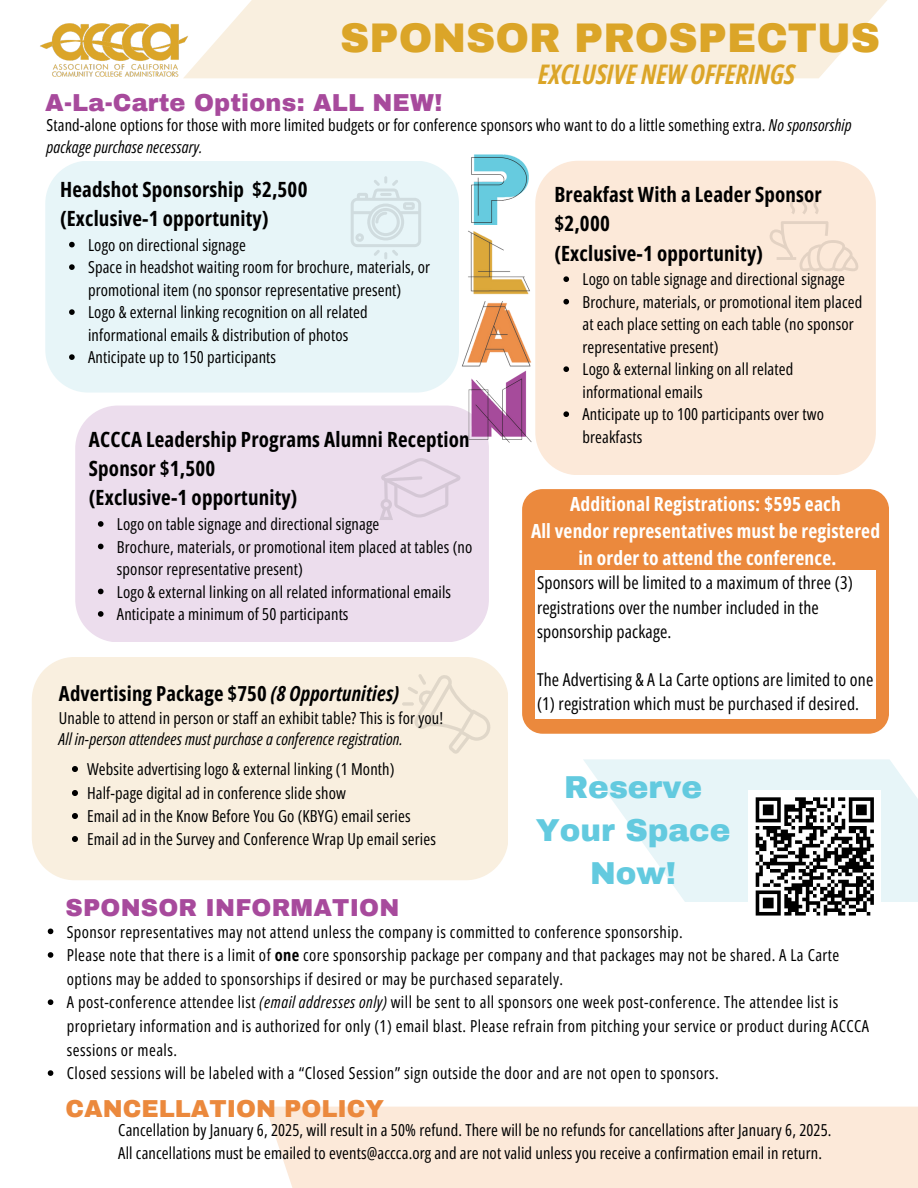
<style>
.page{position:relative;width:918px;height:1188px;background:#fff}
.page>*{position:absolute;margin:0;border:0;box-sizing:border-box;transform-origin:0 0}
.t1{font:900 40.5px "Archivo";color:#dba528}
.t2{font:900 31.05px/42.8px "Archivo";color:#63cadf;text-align:center}
.t3{font:italic 700 27px "Open Sans Condensed";color:#dba528}
.t4{font:900 24px "Archivo";letter-spacing:.01em;color:#a74a9c}
.t5{font:900 24px "Archivo";color:#eb893d}
.t6{font:700 21px/29.2px "Open Sans Condensed";letter-spacing:.01em;color:#000}
.t7{font:700 20.7px "Open Sans Condensed";letter-spacing:.01em;color:#000}
.t8{font:700 19.5px/27px "Open Sans Condensed";letter-spacing:.01em;color:#fff;text-align:center}
.t9{font:17.7px/24.3px "Open Sans Condensed";letter-spacing:.01em;color:#000}
.t10{font:16.5px/22.5px "Open Sans Condensed";letter-spacing:.01em;color:#000}
.t11{font:italic 16.5px "Open Sans Condensed";letter-spacing:.01em;color:#000}
.s1{font-style:italic}
.s2{font-weight:700}
</style>
<div class="page">
<svg style="left:196px;top:0;width:691px;height:78px;background:#f9f0e1"></svg>
<img style="left:40px;top:23px;width:156px;height:56px">
<div style="left:45px;top:161px;width:414px;height:232px;background:#e7f5f8"></div>
<svg style="left:351px;top:176px;width:70px;height:83px;background:#dfedf0"></svg>
<div style="left:535px;top:161px;width:341px;height:314px;background:#fce9d9"></div>
<div style="left:75px;top:406px;width:414px;height:236px;background:#ecdded"></div>
<svg style="left:769px;top:221px;width:91px;height:50px;background:#f6e3d4"></svg>
<svg style="left:789px;top:191px;width:31px;height:24px"></svg>
<svg style="left:379px;top:458px;width:81px;height:62px;background:#e6d7e7"></svg>
<svg style="left:98px;top:521px;width:6px;height:6px"></svg>
<svg style="left:98px;top:544px;width:6px;height:5px"></svg>
<svg style="left:98px;top:589px;width:6px;height:5px"></svg>
<svg style="left:98px;top:611px;width:6px;height:6px"></svg>
<img style="left:471px;top:154px;width:58px;height:71px">
<img style="left:468px;top:230px;width:62px;height:65px">
<img style="left:462px;top:301px;width:70px;height:66px">
<img style="left:461px;top:370px;width:71px;height:75px">
<div style="left:522px;top:489px;width:367px;height:244px;background:#eb893d;border-radius:21px"></div>
<div style="left:535px;top:571px;width:341px;height:148px;background:#fff"></div>
<div style="left:265px;top:1107px;width:653px;height:81px;background:#fce9d9"></div>
<div style="left:32px;top:657px;width:476px;height:223px;background:#f9efdf"></div>
<svg style="left:402px;top:674px;width:89px;height:80px;background:#f4eadb"></svg>
<svg style="left:583px;top:759px;width:335px;height:143px;fill:#e7f5f8"></svg>
<div style="left:749px;top:790px;width:132px;height:133px;background:#fff"></div>
<svg style="left:755px;top:797px;width:119px;height:119px"></svg>
<svg style="left:69px;top:242px;width:6px;height:5px"></svg>
<svg style="left:69px;top:264px;width:6px;height:6px"></svg>
<svg style="left:69px;top:309px;width:6px;height:6px"></svg>
<svg style="left:69px;top:354px;width:6px;height:6px"></svg>
<svg style="left:563px;top:276px;width:6px;height:6px"></svg>
<svg style="left:563px;top:299px;width:6px;height:5px"></svg>
<svg style="left:563px;top:366px;width:6px;height:6px"></svg>
<svg style="left:563px;top:411px;width:6px;height:6px"></svg>
<svg style="left:48px;top:929px;width:5px;height:5px"></svg>
<svg style="left:48px;top:952px;width:5px;height:6px"></svg>
<svg style="left:48px;top:999px;width:5px;height:6px"></svg>
<svg style="left:48px;top:1070px;width:5px;height:6px"></svg>
<svg style="left:72px;top:766px;width:6px;height:6px"></svg>
<svg style="left:72px;top:790px;width:6px;height:6px"></svg>
<svg style="left:72px;top:813px;width:6px;height:6px"></svg>
<svg style="left:72px;top:836px;width:6px;height:6px"></svg>
<p class="t1" style="left:340px;top:17px;width:541px">SPONSOR PROSPECTUS</p>
<p class="t3" style="left:538px;top:55px;width:258px">EXCLUSIVE NEW OFFERINGS</p>
<p class="t4" style="left:45px;top:90px;width:399px">A-La-Carte Options: ALL NEW!</p>
<p class="t10" style="left:47px;top:113px;width:807px">Stand-alone options for those with more limited budgets or for conference sponsors who want to do a little something extra. <span class="s1">No sponsorship package purchase necessary.</span></p>
<p class="t6" style="left:60px;top:174px;width:249px">Headshot Sponsorship $2,500 (Exclusive-1 opportunity)</p>
<p class="t10" style="left:88px;top:233px;width:159px">Logo on directional signage</p>
<p class="t10" style="left:88px;top:256px;width:344px">Space in headshot waiting room for brochure, materials, or promotional item (no sponsor representative present)</p>
<p class="t10" style="left:88px;top:301px;width:281px">Logo &amp; external linking recognition on all related informational emails &amp; distribution of photos</p>
<p class="t10" style="left:88px;top:346px;width:189px">Anticipate up to 150 participants</p>
<p class="t6" style="left:89px;top:424px;width:382px">ACCCA Leadership Programs Alumni Reception<br>Sponsor $1,500<br>(Exclusive-1 opportunity)</p>
<h3 class="t10" style="left:117px;top:513px;width:264px">Logo on table signage and directional signage</h3>
<h5 class="t10" style="left:117px;top:535px;width:357px">Brochure, materials, or promotional item placed at tables (no sponsor representative present)</h5>
<p class="t10" style="left:117px;top:580px;width:336px">Logo &amp; external linking on all related informational emails</p>
<p class="t10" style="left:117px;top:603px;width:233px">Anticipate a minimum of 50 participants</p>
<p class="t7" style="left:59px;top:678px;width:342px">Advertising Package $750 <span class="s1">(8 Opportunities)</span></p>
<p class="t10" style="left:59px;top:706px;width:386px">Unable to attend in person or staff an exhibit table? This is for you!</p>
<p class="t11" style="left:59px;top:727px;width:345px">All in-person attendees must purchase a conference registration.</p>
<p class="t10" style="left:87px;top:757px;width:309px">Website advertising logo &amp; external linking (1 Month)</p>
<p class="t10" style="left:87px;top:781px;width:261px">Half-page digital ad in conference slide show</p>
<h2 class="t10" style="left:87px;top:804px;width:325px">Email ad in the Know Before You Go (KBYG) email series</h2>
<p class="t10" style="left:87px;top:827px;width:350px">Email ad in the Survey and Conference Wrap Up email series</p>
<p class="t4" style="left:66px;top:895px;width:335px">SPONSOR INFORMATION</p>
<p class="t6" style="left:554px;top:179px;width:269px">Breakfast With a Leader Sponsor $2,000<br>(Exclusive-1 opportunity)</p>
<p class="t10" style="left:582px;top:268px;width:264px">Logo on table signage and directional signage</p>
<p class="t10" style="left:582px;top:290px;width:281px">Brochure, materials, or promotional item placed at each place setting on each table (no sponsor representative present)</p>
<p class="t10" style="left:582px;top:358px;width:212px">Logo &amp; external linking on all related informational emails</p>
<p class="t10" style="left:582px;top:403px;width:243px">Anticipate up to 100 participants over two breakfasts</p>
<p class="t8" style="left:531px;top:490px;width:351px">Additional Registrations: $595 each<br>All vendor representatives must be registered in order to attend the conference.</p>
<p class="t9" style="left:537px;top:570px;width:317px">Sponsors will be limited to a maximum of three (3) registrations over the number included in the sponsorship package.</p>
<p class="t9" style="left:537px;top:667px;width:338px">The Advertising &amp; A La Carte options are limited to one (1) registration which must be purchased if desired.</p>
<h4 class="t2" style="left:536px;top:766px;width:196px">Reserve<br>Your Space<br>Now!</h4>
<h6 class="t10" style="left:67px;top:920px;width:618px">Sponsor representatives may not attend unless the company is committed to conference sponsorship.</h6>
<p class="t10" style="left:67px;top:943px;width:774px;line-height:23.7px">Please note that there is a limit of <span class="s2">one</span> core sponsorship package per company and that packages may not be shared. A La Carte options may be added to sponsorships if desired or may be purchased separately.</p>
<p class="t10" style="left:67px;top:990px;width:804px;line-height:23.7px">A post-conference attendee list <span class="s1">(email addresses only)</span> will be sent to all sponsors one week post-conference. The attendee list is proprietary information and is authorized for only (1) email blast. Please refrain from pitching your service or product during ACCCA sessions or meals.</p>
<p class="t10" style="left:67px;top:1062px;width:654px">Closed sessions will be labeled with a “Closed Session” sign outside the door and are not open to sponsors.</p>
<p class="t5" style="left:65px;top:1096px;width:320px">CANCELLATION POLICY</p>
<p class="t10" style="left:118px;top:1119px;width:715px">Cancellation by January 6, 2025, will result in a 50% refund. There will be no refunds for cancellations after January 6, 2025.</p>
<p class="t10" style="left:118px;top:1141px;width:705px">All cancellations must be emailed to events@accca.org and are not valid unless you receive a confirmation email in return.</p>
</div>
